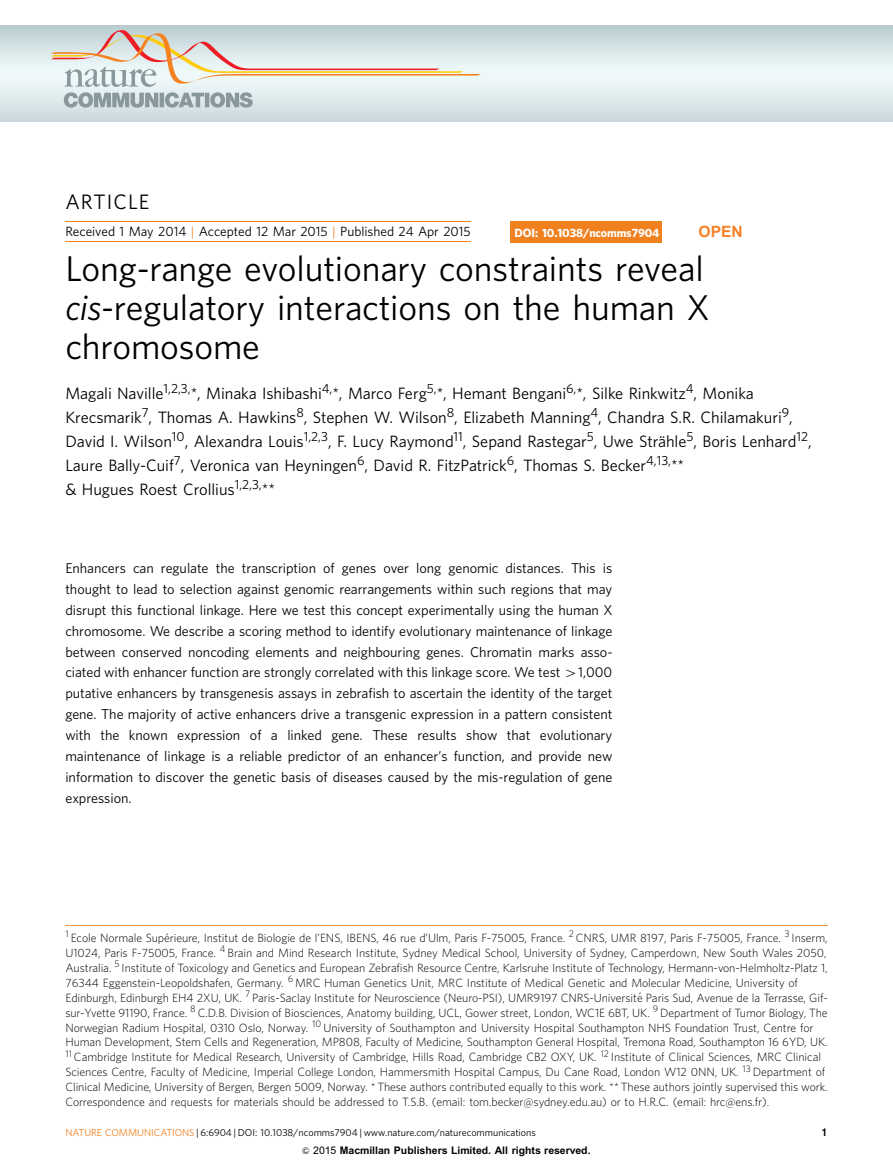
<style>
.page{position:relative;width:893px;height:1174px;background:#fff}
.page>*{position:absolute;margin:0;border:0;box-sizing:border-box;transform-origin:0 0}
.t1{font:35.85px/38.8px "Adv O Tea 1 a 7398";color:#000}
.t2{font:20.85px "Adv O Tea 1 a 7398";letter-spacing:.055em;color:#000}
.t3{font:16.5px/23.9px "Adv O Tea 1 a 7398";color:#000}
.t4{font:700 15.6px "Arial";color:#f58127}
.t5{font:14.25px/20.9px "Adv O Tea 1 a 7398";color:#000;text-align:justify}
.t6{font:13.5px "Adv O Tea 1 a 7398";color:#000}
.t7{font:12px/15px "Adv O Tf 23 bb 480";color:#000}
.t8{font:12px "Adv O Tcb 88 df 00";color:#fff}
.t9{font:10.8px "Adv T Tda 6 f 6 cb 8.B";color:#000}
.t10{font:10.5px "Adv PAD35";color:#000}
.t11{font:10.05px "Adv O Tea 1 a 7398";color:#000}
.s1{color:#f1801f}
.s2{font-family:"Adv OT9 bd 21 c 25.I"}
.s3{font-family:"Adv Pi 1"}
.s4{font-family:"Adv TA42"}
.s5{font-family:"Adv PAD33"}
</style>
<div class="page">
<hr style="left:65px;top:221px;width:406px;height:1px;background:#f1801f">
<hr style="left:65px;top:242px;width:406px;height:1px;background:#f1801f">
<div style="left:510px;top:222px;width:151px;height:21px;background:#f1801f"></div>
<hr style="left:65px;top:925px;width:763px;height:1px;background:#f1801f">
<svg style="left:0;top:26px;width:893px;height:96px;background:#d8e5e8"></svg>
<svg style="left:50px;top:30px;width:431px;height:78px;background:#d8dad6"></svg>
<h2 class="t2" style="left:65px;top:194px;width:85px">ARTICLE</h2>
<p class="t6" style="left:65px;top:226px;width:407px">Received 1 May 2014 <span class="s1">|</span> Accepted 12 Mar 2015 <span class="s1">|</span> Published 24 Apr 2015</p>
<h1 class="t1" style="left:65px;top:252px;width:645px">Long-range evolutionary constraints reveal <span class="s2">cis</span>-regulatory interactions on the human X chromosome</h1>
<p class="t3" style="left:65px;top:383px;width:748px">Magali Naville<sup>1,2,3,</sup>*, Minaka Ishibashi<sup>4,</sup>*, Marco Ferg<sup>5,</sup>*, Hemant Bengani<sup>6,</sup>*, Silke Rinkwitz<sup>4</sup>, Monika Krecsmarik<sup>7</sup>, Thomas A. Hawkins<sup>8</sup>, Stephen W. Wilson<sup>8</sup>, Elizabeth Manning<sup>4</sup>, Chandra S.R. Chilamakuri<sup>9</sup>, David I. Wilson<sup>10</sup>, Alexandra Louis<sup>1,2,3</sup>, F. Lucy Raymond<sup>11</sup>, Sepand Rastegar<sup>5</sup>, Uwe Stra¨hle<sup>5</sup>, Boris Lenhard<sup>12</sup>, Laure Bally-Cuif<sup>7</sup>, Veronica van Heyningen<sup>6</sup>, David R. FitzPatrick<sup>6</sup>, Thomas S. Becker<sup>4,13,</sup>**<br>&amp; Hugues Roest Crollius<sup>1,2,3,</sup>**</p>
<p class="t8" style="left:514px;top:228px;width:147px">DOI: 10.1038/ncomms7904</p>
<h3 class="t4" style="left:699px;top:222px;width:46px">OPEN</h3>
<p class="t5" style="left:65px;top:558px;width:549px">Enhancers can regulate the transcription of genes over long genomic distances. This is thought to lead to selection against genomic rearrangements within such regions that may disrupt this functional linkage. Here we test this concept experimentally using the human X chromosome. We describe a scoring method to identify evolutionary maintenance of linkage between conserved noncoding elements and neighbouring genes. Chromatin marks asso&shy;ciated with enhancer function are strongly correlated with this linkage score. We test <span class="s3">4</span>1,000 putative enhancers by transgenesis assays in zebrafish to ascertain the identity of the target gene. The majority of active enhancers drive a transgenic expression in a pattern consistent with the known expression of a linked gene. These results show that evolutionary maintenance of linkage is a reliable predictor of an enhancer’s function, and provide new information to discover the genetic basis of diseases caused by the mis-regulation of gene expression.</p>
<p class="t7" style="left:65px;top:931px;width:764px"><sup>1</sup> Ecole Normale Supe´rieure, Institut de Biologie de l’ENS, IBENS, 46 rue d’Ulm, Paris F-75005, France. <sup>2</sup> CNRS, UMR 8197, Paris F-75005, France. <sup>3</sup> Inserm, U1024, Paris F-75005, France. <sup>4</sup> Brain and Mind Research Institute, Sydney Medical School, University of Sydney, Camperdown, New South Wales 2050, Australia. <sup>5</sup> Institute of Toxicology and Genetics and European Zebrafish Resource Centre, Karlsruhe Institute of Technology, Hermann-von-Helmholtz-Platz 1, 76344 Eggenstein-Leopoldshafen, Germany. <sup>6</sup> MRC Human Genetics Unit, MRC Institute of Medical Genetic and Molecular Medicine, University of Edinburgh, Edinburgh EH4 2XU, UK. <sup>7</sup> Paris-Saclay Institute for Neuroscience (Neuro-PSI), UMR9197 CNRS-Universite´ Paris Sud, Avenue de la Terrasse, Gif&shy;sur-Yvette 91190, France. <sup>8</sup> C.D.B. Division of Biosciences, Anatomy building, UCL, Gower street, London, WC1E 6BT, UK. <sup>9</sup> Department of Tumor Biology, The Norwegian Radium Hospital, 0310 Oslo, Norway. <sup>10</sup> University of Southampton and University Hospital Southampton NHS Foundation Trust, Centre for Human Development, Stem Cells and Regeneration, MP808, Faculty of Medicine, Southampton General Hospital, Tremona Road, Southampton 16 6YD, UK.<br><sup>11</sup> Cambridge Institute for Medical Research, University of Cambridge, Hills Road, Cambridge CB2 OXY, UK. <sup>12</sup> Institute of Clinical Sciences, MRC Clinical Sciences Centre, Faculty of Medicine, Imperial College London, Hammersmith Hospital Campus, Du Cane Road, London W12 0NN, UK. <sup>13</sup> Department of Clinical Medicine, University of Bergen, Bergen 5009, Norway. * These authors contributed equally to this work. ** These authors jointly supervised this work.<br>Correspondence and requests for materials should be addressed to T.S.B. (email: tom.becker@sydney.edu.au) or to H.R.C. (email: hrc@ens.fr).</p>
<p class="t11" style="left:65px;top:1128px;width:472px"><span class="s1">NATURE COMMUNICATIONS</span> | 6:6904 | DOI: 10.1038/ncomms7904 | www.nature.com/naturecommunications</p>
<p class="t9" style="left:821px;top:1128px;width:8px">1</p>
<p class="t10" style="left:302px;top:1146px;width:290px"><span class="s4">&amp;</span> <span class="s5">2015</span> Macmillan Publishers Limited. All rights reserved.</p>
</div>
